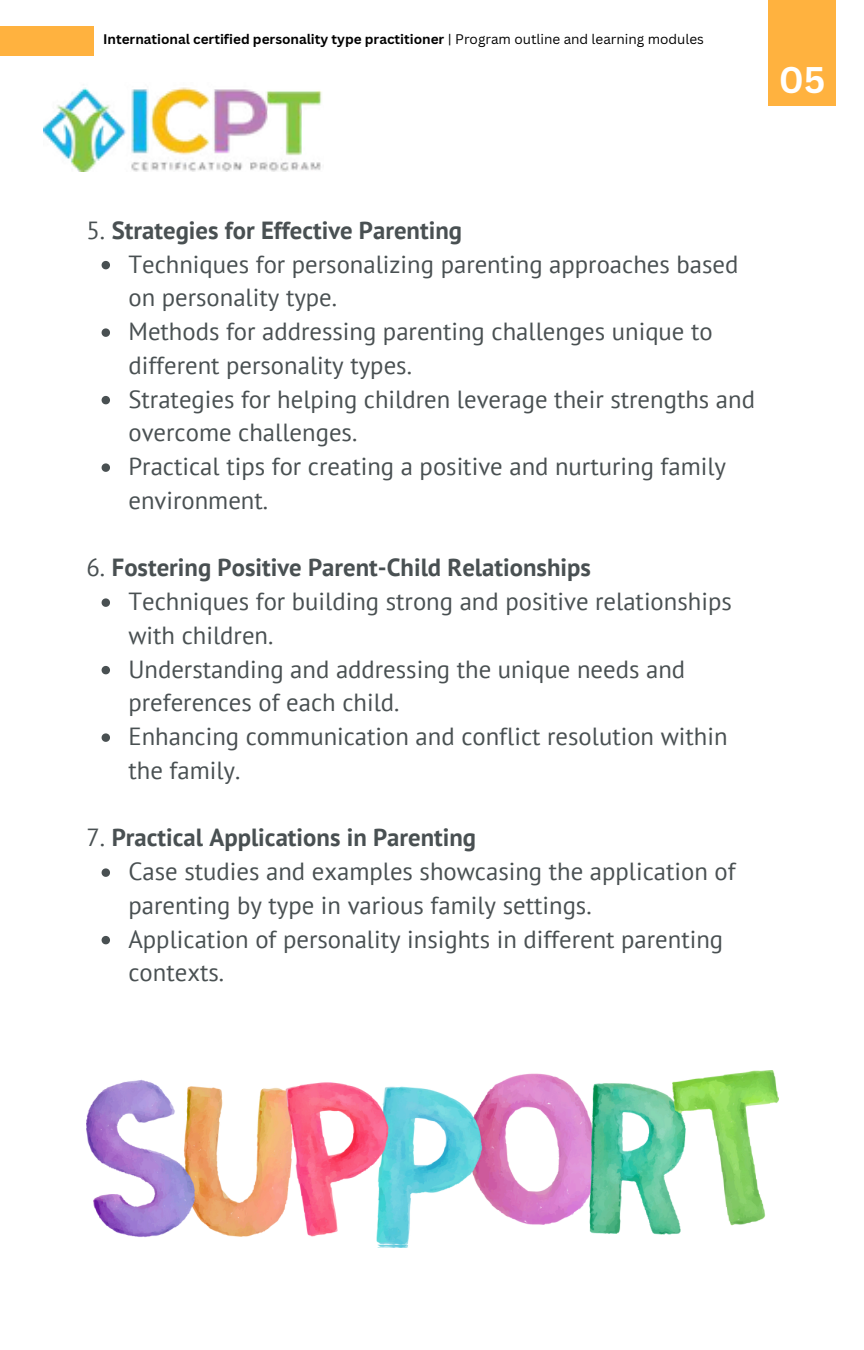
<style>
.page{position:relative;width:864px;height:1350px;background:#fff}
.page>*{position:absolute;margin:0;border:0;box-sizing:border-box;transform-origin:0 0}
.t1{font:700 36.23px "Canva Sans";color:#fff}
.t2{font:24.75px/33.8px "PT Sans";color:#495052}
.t3{font:700 24.75px "PT Sans";color:#495052}
.t4{font:700 13.5px "Canva Sans";color:#000}
.s1{font-weight:400}
</style>
<div class="page">
<div style="left:0;top:26px;width:94px;height:30px;background:#ffb23f"></div>
<div style="left:768px;top:0;width:68px;height:105px;background:#ffb23f"></div>
<svg style="left:102px;top:261px;width:8px;height:8px"></svg>
<svg style="left:102px;top:328px;width:8px;height:9px"></svg>
<svg style="left:102px;top:396px;width:8px;height:8px"></svg>
<svg style="left:102px;top:463px;width:8px;height:9px"></svg>
<svg style="left:102px;top:598px;width:8px;height:9px"></svg>
<svg style="left:102px;top:666px;width:8px;height:8px"></svg>
<svg style="left:102px;top:733px;width:8px;height:9px"></svg>
<svg style="left:102px;top:868px;width:8px;height:9px"></svg>
<svg style="left:102px;top:936px;width:8px;height:8px"></svg>
<img style="left:43px;top:87px;width:279px;height:85px">
<img style="left:86px;top:1070px;width:692px;height:177px">
<p class="t4" style="left:103px;top:30px;width:602px">International certified personality type practitioner <span class="s1">| Program outline and learning modules</span></p>
<p class="t1" style="left:779px;top:54px;width:48px">05</p>
<p class="t3" style="left:86px;top:214px;width:377px"><span class="s1">5.</span> Strategies for Effective Parenting</p>
<p class="t2" style="left:128px;top:247px;width:611px">Techniques for personalizing parenting approaches based on personality type.</p>
<p class="t2" style="left:128px;top:314px;width:586px">Methods for addressing parenting challenges unique to different personality types.</p>
<h1 class="t2" style="left:128px;top:382px;width:628px">Strategies for helping children leverage their strengths and overcome challenges.</h1>
<p class="t2" style="left:128px;top:449px;width:599px">Practical tips for creating a positive and nurturing family environment.</p>
<p class="t3" style="left:86px;top:551px;width:506px"><span class="s1">6.</span> Fostering Positive Parent-Child Relationships</p>
<p class="t2" style="left:128px;top:584px;width:605px">Techniques for building strong and positive relationships with children.</p>
<p class="t2" style="left:128px;top:652px;width:558px">Understanding and addressing the unique needs and preferences of each child.</p>
<h1 class="t2" style="left:128px;top:719px;width:601px">Enhancing communication and conflict resolution within the family.</h1>
<p class="t3" style="left:86px;top:821px;width:391px"><span class="s1">7.</span> Practical Applications in Parenting</p>
<p class="t2" style="left:128px;top:854px;width:609px">Case studies and examples showcasing the application of parenting by type in various family settings.</p>
<p class="t2" style="left:128px;top:922px;width:596px">Application of personality insights in different parenting contexts.</p>
</div>
